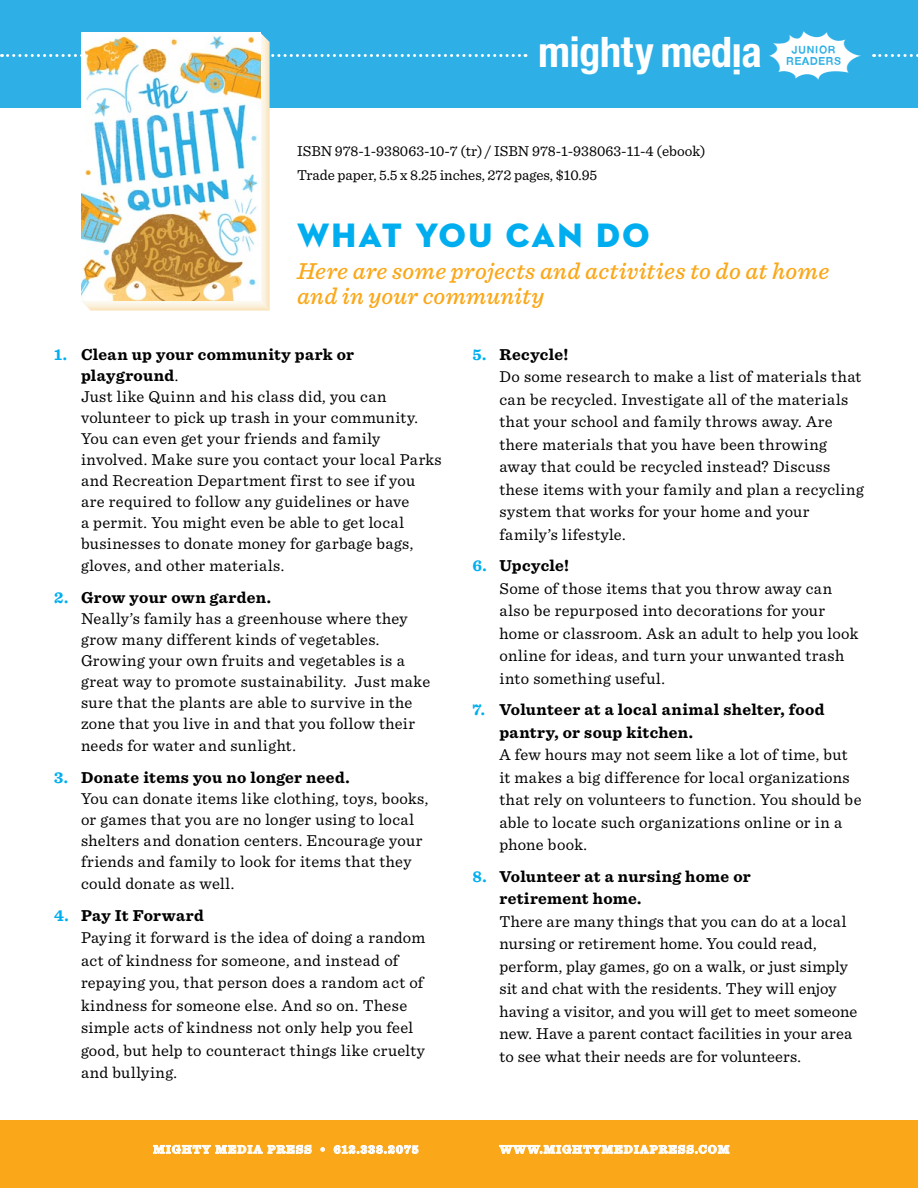
<style>
.page{position:relative;width:918px;height:1188px;background:#fff}
.page>*{position:absolute;margin:0;border:0;box-sizing:border-box;transform-origin:0 0}
.t1{font:48px "Mighty Media LOGOS009";color:#fff}
.hd_CH_2of2--the_titl{font:34.5px "Neutraface 2 Display Titling";letter-spacing:.065em;color:#00aeef}
.hd_CH_2of2--the_titl-2{font:italic 500 24px/25.5px "Sentinel";letter-spacing:.01em;color:#faa81a}
.tx_NOINDENT{font:16.5px/22.5px "Sentinel";letter-spacing:.02em;color:#000}
.t2{font:15px/24px "Sentinel";color:#000}
.tx_AWARD_tiny_caps_N{font:700 12px "Sentinel";letter-spacing:.085em;color:#fff}
.s1{font-weight:700;color:#00aeef}
.s2{font-weight:700}
</style>
<div class="page">
<div style="left:0;top:0;width:918px;height:108px;background:#2eafe5"></div>
<div style="left:0;top:1120px;width:918px;height:68px;background:#faa81a"></div>
<svg style="left:2px;top:32px;width:524px;height:278px"></svg>
<svg style="left:874px;top:54px;width:44px;height:3px"></svg>
<svg style="left:499px;top:1145px;width:231px;height:9px"></svg>
<svg style="left:153px;top:1145px;width:159px;height:9px"></svg>
<svg style="left:333px;top:1145px;width:86px;height:9px"></svg>
<p class="t1" style="left:540px;top:19px;width:323px">G</p>
<p class="t2" style="left:297px;top:138px;width:410px">ISBN 978-1-938063-10-7 (tr) / ISBN 978-1-938063-11-4 (ebook)<br>Trade paper, 5.5 x 8.25 inches, 272 pages, $10.95</p>
<p class="hd_CH_2of2--the_titl" style="left:297px;top:214px;width:354px">WHAT YOU CAN DO</p>
<p class="hd_CH_2of2--the_titl-2" style="left:297px;top:257px;width:534px">Here are some projects and activities to do at home and in your community</p>
<p class="tx_NOINDENT" style="left:81px;top:343px;width:362px;line-height:21px;text-indent:-27px"><span class="s1">1.</span> <span class="s2">Clean up your community park or playground</span>.<br>Just like Quinn and his class did, you can volunteer to pick up trash in your community.<br>You can even get your friends and family involved. Make sure you contact your local Parks and Recreation Department first to see if you are required to follow any guidelines or have<br>a permit. You might even be able to get local businesses to donate money for garbage bags,</p>
<p class="tx_NOINDENT" style="left:81px;top:553px;width:205px">gloves, and other materials.</p>
<p class="tx_NOINDENT" style="left:81px;top:586px;width:351px;line-height:21px;text-indent:-27px"><span class="s1">2.</span> <span class="s2">Grow your own garden.<br></span>Neally’s family has a greenhouse where they grow many different kinds of vegetables.<br>Growing your own fruits and vegetables is a great way to promote sustainability. Just make sure that the plants are able to survive in the zone that you live in and that you follow their</p>
<p class="tx_NOINDENT" style="left:81px;top:733px;width:216px">needs for water and sunlight.</p>
<p class="tx_NOINDENT" style="left:81px;top:766px;width:349px;line-height:21px;text-indent:-27px"><span class="s1">3.</span> <span class="s2">Donate items you no longer need.<br></span>You can donate items like clothing, toys, books, or games that you are no longer using to local shelters and donation centers. Encourage your friends and family to look for items that they</p>
<p class="tx_NOINDENT" style="left:81px;top:871px;width:155px">could donate as well.</p>
<p class="tx_NOINDENT" style="left:81px;top:903px;width:346px;text-indent:-27px"><span class="s1">4.</span> <span class="s2">Pay It Forward<br></span>Paying it forward is the idea of doing a random act of kindness for someone, and instead of repaying you, that person does a random act of kindness for someone else. And so on. These simple acts of kindness not only help you feel good, but help to counteract things like cruelty and bullying.</p>
<p class="tx_NOINDENT" style="left:500px;top:342px;width:366px;text-indent:-27px"><span class="s1">5.</span> <span class="s2">Recycle!<br></span>Do some research to make a list of materials that can be recycled. Investigate all of the materials that your school and family throws away. Are there materials that you have been throwing away that could be recycled instead? Discuss these items with your family and plan a recycling system that works for your home and your family’s lifestyle.</p>
<p class="tx_NOINDENT" style="left:500px;top:553px;width:360px;text-indent:-27px"><span class="s1">6.</span> <span class="s2">Upcycle!<br></span>Some of those items that you throw away can also be repurposed into decorations for your home or classroom. Ask an adult to help you look online for ideas, and turn your unwanted trash into something useful.</p>
<p class="tx_NOINDENT" style="left:500px;top:697px;width:364px;text-indent:-27px"><span class="s1">7.</span> <span class="s2">Volunteer at a local animal shelter, food pantry, or soup kitchen.<br></span>A few hours may not seem like a lot of time, but it makes a big difference for local organizations that rely on volunteers to function. You should be able to locate such organizations online or in a phone book.</p>
<p class="tx_NOINDENT" style="left:500px;top:864px;width:359px;text-indent:-27px"><span class="s1">8.</span> <span class="s2">Volunteer at a nursing home or<br>retirement home.<br></span>There are many things that you can do at a local nursing or retirement home. You could read, perform, play games, go on a walk, or just simply sit and chat with the residents. They will enjoy having a visitor, and you will get to meet someone new. Have a parent contact facilities in your area to see what their needs are for volunteers.</p>
<p class="tx_AWARD_tiny_caps_N" style="left:153px;top:1140px;width:267px">MIGHTY MEDIA PRESS • 612.338.2075</p>
<p class="tx_AWARD_tiny_caps_N" style="left:500px;top:1140px;width:231px">WWW.MIGHTYMEDIAPRESS.COM</p>
</div>
